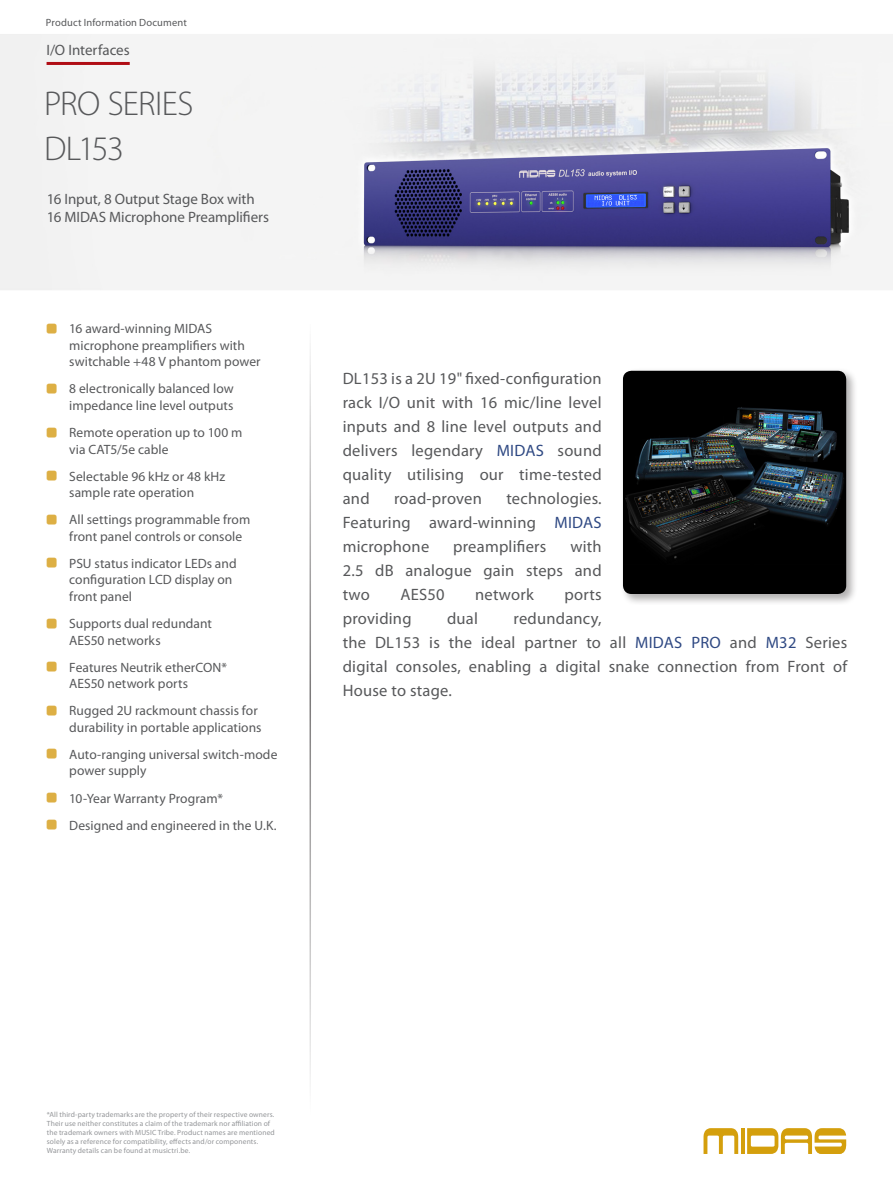
<style>
.page{position:relative;width:893px;height:1188px;background:#fff}
.page>*{position:absolute;margin:0;border:0;box-sizing:border-box;transform-origin:0 0}
._02_Search_Name{font:300 34.5px "Myriad Pro";letter-spacing:-.02em;color:#57585a}
._03_Description_Name{font:300 34.5px "Myriad Pro";letter-spacing:-.07em;color:#57585a}
._08_Standard_First_T{font:16.5px/24px "Myriad Pro";letter-spacing:.015em;color:#57585a;text-align:justify}
._04_Product_Subhead{font:15px/18px "Myriad Pro";letter-spacing:-.005em;color:#57585a}
._01_Item_Group{font:15px "Myriad Pro";color:#57585a}
._05_Product_Features{font:13.5px/16.5px "Myriad Pro";letter-spacing:.005em;color:#57585a}
.t1{font:10.5px "Myriad Pro";letter-spacing:.015em;color:#57585a}
._07_Disclaimer{font:7.5px/9px "Myriad Pro";letter-spacing:.02em;color:#939598}
.s1{font-family:"SQF Cust Glyph Set 1 V1";font-size:20.25px;color:#ddaf44}
.s2{color:#2f4983}
</style>
<div class="page">
<img style="left:0;top:34px;width:893px;height:1113px">
<hr style="left:47px;top:62px;width:83px;height:3px;background:#b00d15">
<hr style="left:309px;top:324px;width:2px;height:797px;background:#231f20">
<svg style="left:703px;top:1128px;width:143px;height:26px"></svg>
<div style="left:620px;top:368px;width:237px;height:237px;background:#231f20;opacity:.35"></div>
<img style="left:623px;top:371px;width:223px;height:223px">
<p class="t1" style="left:46px;top:16px;width:142px">Product Information Document</p>
<p class="_01_Item_Group" style="left:47px;top:40px;width:85px">I/O Interfaces</p>
<p class="_02_Search_Name" style="left:44px;top:85px;width:151px">PRO SERIES</p>
<p class="_03_Description_Name" style="left:44px;top:130px;width:81px">DL153</p>
<p class="_04_Product_Subhead" style="left:47px;top:190px;width:224px">16 Input, 8 Output Stage Box with<br>16 MIDAS Microphone Preamplifiers</p>
<p class="_05_Product_Features" style="left:69px;top:320px;width:193px;text-indent:-22px"><span class="s1">#</span> 16 award-winning MIDAS microphone preamplifiers with switchable +48 V phantom power</p>
<p class="_05_Product_Features" style="left:47px;top:380px;width:188px;text-align:right"><span class="s1">#</span> 8 electronically balanced low impedance line level outputs</p>
<p class="_05_Product_Features" style="left:69px;top:424px;width:175px;text-indent:-22px"><span class="s1">#</span> Remote operation up to 100 m via CAT5/5e cable</p>
<p class="_05_Product_Features" style="left:69px;top:468px;width:157px;text-indent:-22px"><span class="s1">#</span> Selectable 96 kHz or 48 kHz sample rate operation</p>
<p class="_05_Product_Features" style="left:69px;top:511px;width:183px;text-indent:-22px"><span class="s1">#</span> All settings programmable from front panel controls or console</p>
<p class="_05_Product_Features" style="left:69px;top:555px;width:169px;text-indent:-22px"><span class="s1">#</span> PSU status indicator LEDs and configuration LCD display on front panel</p>
<p class="_05_Product_Features" style="left:69px;top:615px;width:144px;text-indent:-22px"><span class="s1">#</span> Supports dual redundant<br>AES50 networks</p>
<p class="_05_Product_Features" style="left:69px;top:659px;width:159px;text-indent:-22px"><span class="s1">#</span> Features Neutrik etherCON*<br>AES50 network ports</p>
<p class="_05_Product_Features" style="left:47px;top:702px;width:216px;text-align:right"><span class="s1">#</span> Rugged 2U rackmount chassis for durability in portable applications</p>
<p class="_05_Product_Features" style="left:69px;top:746px;width:210px;text-indent:-22px"><span class="s1">#</span> Auto-ranging universal switch-mode power supply</p>
<p class="_05_Product_Features" style="left:47px;top:790px;width:178px"><span class="s1">#</span> 10-Year Warranty Program*</p>
<p class="_05_Product_Features" style="left:47px;top:817px;width:231px"><span class="s1">#</span> Designed and engineered in the U.K.</p>
<p class="_08_Standard_First_T" style="left:343px;top:366px;width:260px">DL153 is a 2U 19" fixed-configuration rack I/O unit with 16 mic/line level inputs and 8 line level outputs and delivers legendary <span class="s2">MIDAS</span> sound quality utilising our time-tested and</p>
<p class="_08_Standard_First_T" style="left:343px;top:486px;width:260px;text-indent:164px">technologies.<br>Featuring award-winning <span class="s2">MIDAS </span>microphone</p>
<p class="_08_Standard_First_T" style="left:394px;top:486px;width:89px">road-proven</p>
<p class="_08_Standard_First_T" style="left:453px;top:534px;width:95px">preamplifiers</p>
<p class="_08_Standard_First_T" style="left:343px;top:534px;width:260px;text-indent:228px">with 2.5 dB analogue gain steps and two</p>
<p class="_08_Standard_First_T" style="left:400px;top:582px;width:46px">AES50</p>
<p class="_08_Standard_First_T" style="left:475px;top:582px;width:60px">network</p>
<p class="_08_Standard_First_T" style="left:564px;top:582px;width:39px">ports</p>
<p class="_08_Standard_First_T" style="left:343px;top:606px;width:70px">providing</p>
<p class="_08_Standard_First_T" style="left:447px;top:606px;width:32px">dual</p>
<p class="_08_Standard_First_T" style="left:343px;top:606px;width:506px;text-align:left;text-indent:171px">redundancy,<br>the DL153 is the ideal partner to all <span class="s2">MIDAS PRO</span> and <span class="s2">M32</span> Series digital consoles, enabling a digital snake connection from Front of House to stage.</p>
<p class="_07_Disclaimer" style="left:47px;top:1110px;width:230px">*All third-party trademarks are the property of their respective owners.<br>Their use neither constitutes a claim of the trademark nor affiliation of the trademark owners with MUSIC Tribe. Product names are mentioned solely as a reference for compatibility, effects and/or components.<br>Warranty details can be found at musictri.be.</p>
</div>
